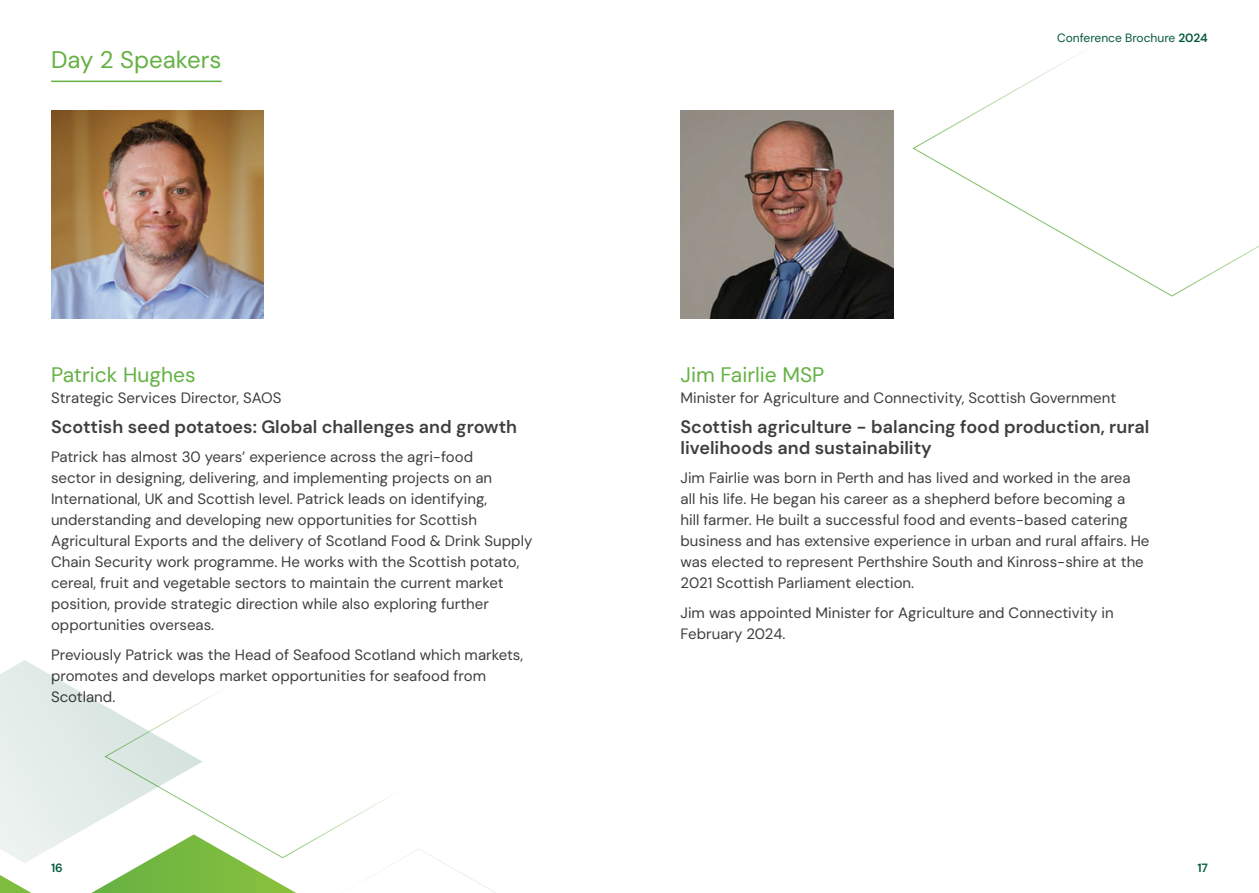
<style>
.page{position:relative;width:1259px;height:893px;background:#fff}
.page>*{position:absolute;margin:0;border:0;box-sizing:border-box;transform-origin:0 0}
.t1{font:24px "DM Sans";color:#63b143}
.t2{font:21px "DM Sans";color:#63b143}
.t3{font:600 18px/21px "DM Sans";color:#3e3e3f}
.t4{font:15px/21px "DM Sans";color:#3e3e3f}
.t5{font:12px "DM Sans";color:#01573c}
.t6{font:600 12px "DM Sans";color:#01573c}
.s1{font-weight:600}
</style>
<div class="page">
<img style="left:680px;top:111px;width:213px;height:208px">
<img style="left:51px;top:111px;width:213px;height:208px">
<hr style="left:51px;top:81px;width:171px;height:1px;background:#63b143">
<svg style="left:912px;top:52px;width:347px;height:245px"></svg>
<svg style="left:0;top:660px;width:496px;height:233px"></svg>
<p class="t1" style="left:51px;top:45px;width:172px">Day 2 Speakers</p>
<p class="t2" style="left:51px;top:362px;width:146px">Patrick Hughes</p>
<p class="t4" style="left:51px;top:387px;width:232px">Strategic Services Director, SAOS</p>
<p class="t3" style="left:51px;top:416px;width:467px">Scottish seed potatoes: Global challenges and growth</p>
<p class="t4" style="left:51px;top:446px;width:483px">Patrick has almost 30 years’ experience across the agri-food<br>sector in designing, delivering, and implementing projects on an International, UK and Scottish level. Patrick leads on identifying, understanding and developing new opportunities for Scottish Agricultural Exports and the delivery of Scotland Food &amp; Drink Supply Chain Security work programme. He works with the Scottish potato, cereal, fruit and vegetable sectors to maintain the current market position, provide strategic direction while also exploring further opportunities overseas.</p>
<p class="t4" style="left:51px;top:644px;width:473px">Previously Patrick was the Head of Seafood Scotland which markets, promotes and develops market opportunities for seafood from<br>Scotland.</p>
<p class="t5" style="left:1057px;top:30px;width:152px">Conference Brochure <span class="s1">2024</span></p>
<p class="t2" style="left:680px;top:362px;width:145px">Jim Fairlie MSP</p>
<p class="t4" style="left:680px;top:387px;width:437px">Minister for Agriculture and Connectivity, Scottish Government</p>
<p class="t3" style="left:680px;top:416px;width:470px">Scottish agriculture - balancing food production, rural livelihoods and sustainability</p>
<p class="t4" style="left:680px;top:467px;width:470px">Jim Fairlie was born in Perth and has lived and worked in the area<br>all his life. He began his career as a shepherd before becoming a<br>hill farmer. He built a successful food and events-based catering business and has extensive experience in urban and rural affairs. He was elected to represent Perthshire South and Kinross-shire at the 2021 Scottish Parliament election.</p>
<p class="t4" style="left:680px;top:602px;width:435px">Jim was appointed Minister for Agriculture and Connectivity in<br>February 2024.</p>
<p class="t6" style="left:51px;top:860px;width:13px">16</p>
<p class="t6" style="left:1197px;top:860px;width:12px">17</p>
</div>
